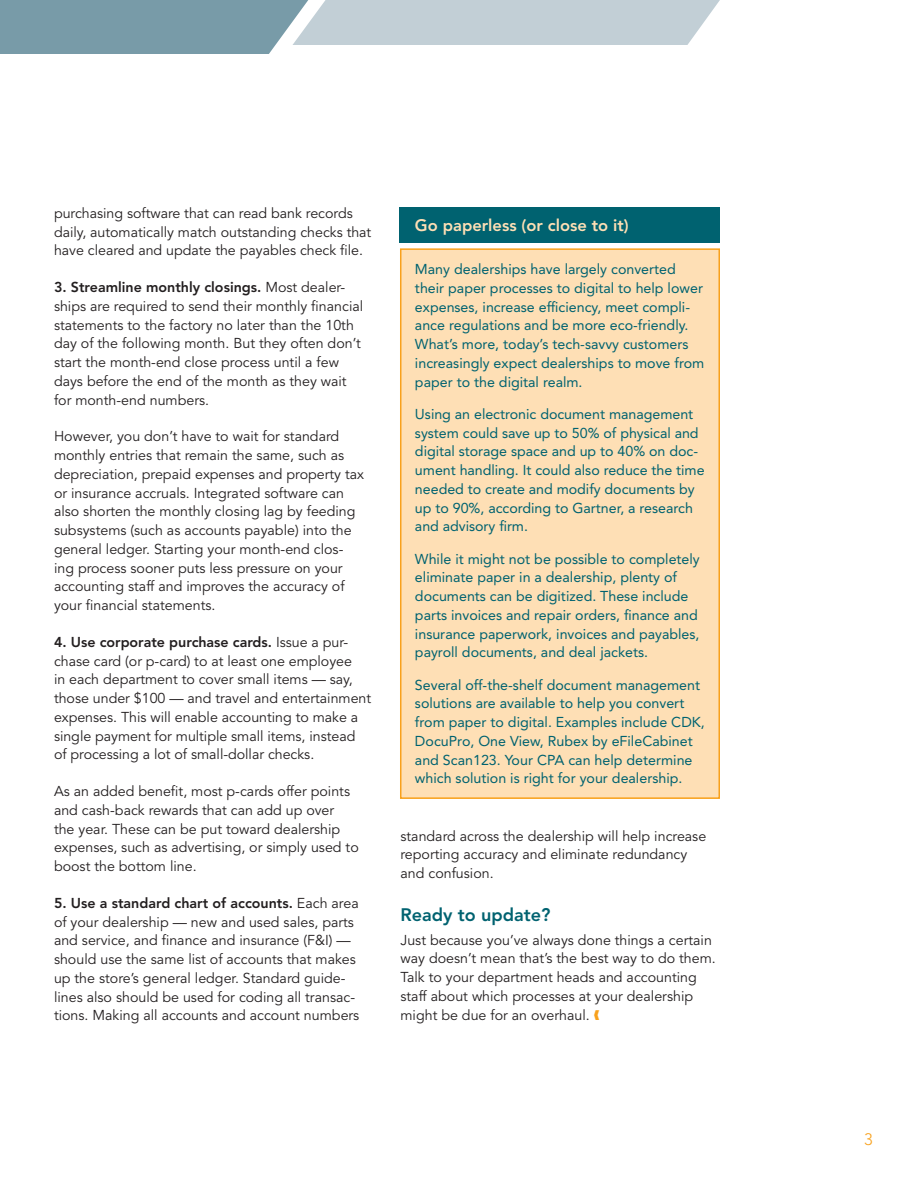
<style>
.page{position:relative;width:918px;height:1188px;background:#fff}
.page>*{position:absolute;margin:0;border:0;box-sizing:border-box;transform-origin:0 0}
.t1{font:800 18px "Avenir LT Std";color:#006270}
.t2{font:800 16.5px "Avenir LT Std";color:#fedfb5}
.t3{font:300 16.5px "Avenir LT Std";color:#f8a11c}
.t4{font:14.25px/18.8px "Avenir LT Std";color:#231f20}
.t5{font:14.25px/18.8px "Avenir LT Std";color:#006270}
.s1{font-weight:800}
.s2{color:#f8a11c}
</style>
<div class="page">
<svg style="left:0;top:0;width:720px;height:54px;background:#acc0c8"></svg>
<div style="left:401px;top:249px;width:318px;height:549px;background:#fedfb5"></div>
<div style="left:400px;top:248px;width:320px;height:551px;border:2px solid #f8a11c"></div>
<div style="left:400px;top:207px;width:320px;height:36px;background:#006270"></div>
<p class="t4" style="left:54px;top:204px;width:319px">purchasing software that can read bank records daily, automatically match outstanding checks that have cleared and update the payables check file.</p>
<p class="t4" style="left:54px;top:278px;width:311px"><span class="s1">3. Streamline monthly closings.</span> Most dealer&shy;ships are required to send their monthly financial statements to the factory no later than the 10th day of the following month. But they often don’t start the month-end close process until a few days before the end of the month as they wait for month-end numbers.</p>
<p class="t4" style="left:54px;top:427px;width:312px">However, you don’t have to wait for standard monthly entries that remain the same, such as depreciation, prepaid expenses and property tax or insurance accruals. Integrated software can also shorten the monthly closing lag by feeding subsystems (such as accounts payable) into the general ledger. Starting your month-end clos&shy;ing process sooner puts less pressure on your accounting staff and improves the accuracy of your financial statements.</p>
<p class="t4" style="left:54px;top:633px;width:319px"><span class="s1">4. Use corporate purchase cards.</span> Issue a pur&shy;chase card (or p-card) to at least one employee<br>in each department to cover small items — say, those under $100 — and travel and entertainment expenses. This will enable accounting to make a single payment for multiple small items, instead of processing a lot of small-dollar checks.</p>
<p class="t4" style="left:54px;top:782px;width:306px">As an added benefit, most p-cards offer points and cash-back rewards that can add up over<br>the year. These can be put toward dealership expenses, such as advertising, or simply used to boost the bottom line.</p>
<p class="t4" style="left:54px;top:894px;width:307px"><span class="s1">5. Use a standard chart of accounts.</span> Each area of your dealership — new and used sales, parts and service, and finance and insurance (F&amp;I) — should use the same list of accounts that makes up the store’s general ledger. Standard guide&shy;lines also should be used for coding all transac&shy;tions. Making all accounts and account numbers</p>
<p class="t2" style="left:415px;top:216px;width:215px">Go paperless (or close to it)</p>
<p class="t5" style="left:415px;top:260px;width:291px">Many dealerships have largely converted their paper processes to digital to help lower expenses, increase efficiency, meet compli&shy;ance regulations and be more eco-friendly.<br>What’s more, today’s tech-savvy customers increasingly expect dealerships to move from paper to the digital realm.</p>
<p class="t5" style="left:415px;top:405px;width:291px">Using an electronic document management system could save up to 50% of physical and digital storage space and up to 40% on doc&shy;ument handling. It could also reduce the time needed to create and modify documents by up to 90%, according to Gartner, a research and advisory firm.</p>
<p class="t5" style="left:415px;top:549px;width:286px">While it might not be possible to completely eliminate paper in a dealership, plenty of documents can be digitized. These include parts invoices and repair orders, finance and insurance paperwork, invoices and payables, payroll documents, and deal jackets.</p>
<p class="t5" style="left:415px;top:676px;width:291px">Several off-the-shelf document management solutions are available to help you convert from paper to digital. Examples include CDK, DocuPro, One View, Rubex by eFileCabinet and Scan123. Your CPA can help determine which solution is right for your dealership.</p>
<p class="t4" style="left:401px;top:827px;width:307px">standard across the dealership will help increase reporting accuracy and eliminate redundancy and confusion.</p>
<p class="t1" style="left:400px;top:905px;width:152px">Ready to update?</p>
<p class="t4" style="left:400px;top:931px;width:317px">Just because you’ve always done things a certain way doesn’t mean that’s the best way to do them.<br>Talk to your department heads and accounting staff about which processes at your dealership might be due for an overhaul. <span class="s2">❰</span></p>
<p class="t3" style="left:864px;top:1129px;width:10px">3</p>
</div>
